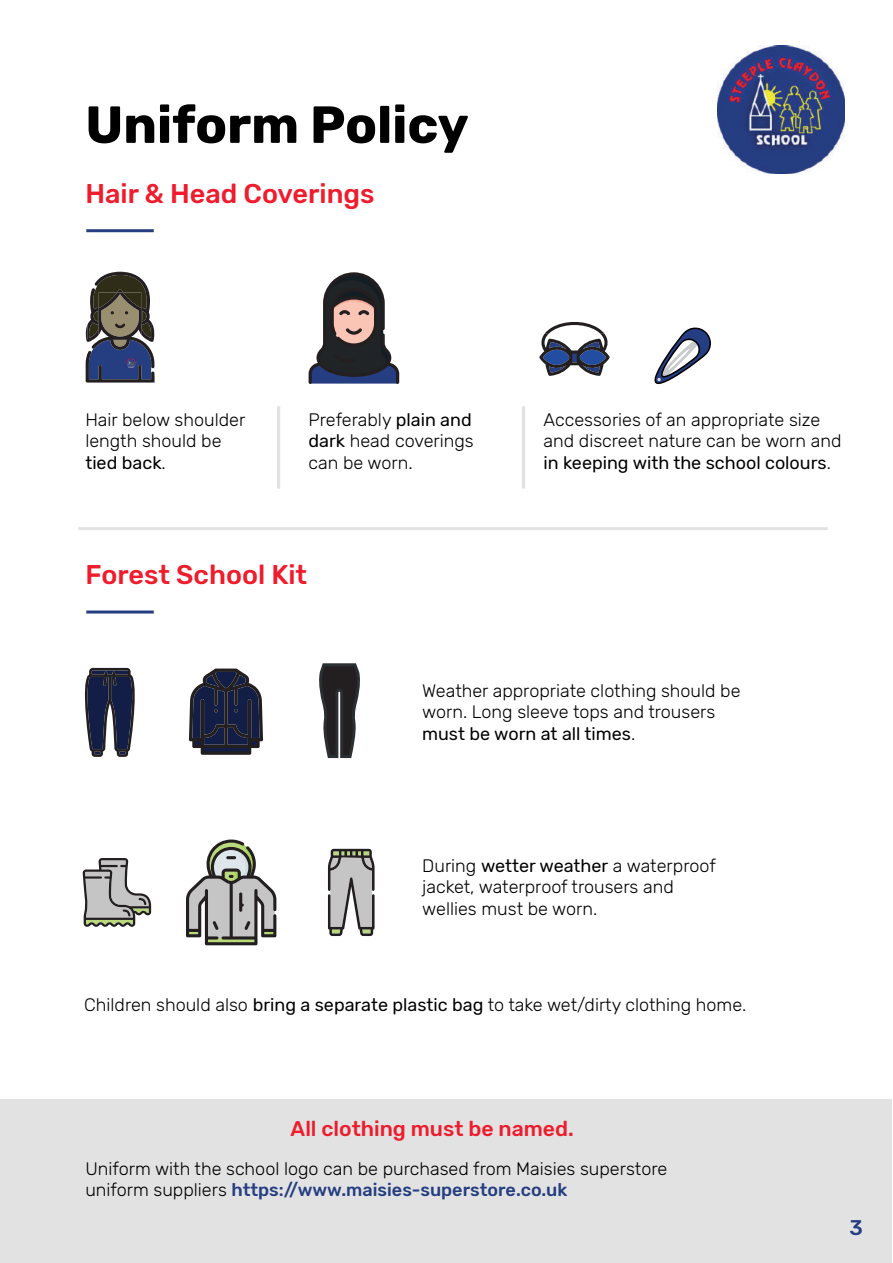
<style>
.page{position:relative;width:893px;height:1263px;background:#fff}
.page>*{position:absolute;margin:0;border:0;box-sizing:border-box;transform-origin:0 0}
.t1{font:700 52.2px "Rubik";color:#000001}
.t2{font:500 27px "Rubik";color:#ee1c2c}
.t3{font:500 21.15px "Rubik";color:#ee1c2c}
.t4{font:500 21.15px "Rubik";color:#253d81}
.t5{font:300 18px/21.6px "Rubik";color:#000001}
.s1{font-weight:400}
.s2{font-weight:500;color:#253d81}
</style>
<div class="page">
<div style="left:0;top:1100px;width:891px;height:163px;background:#e1e2e1"></div>
<img style="left:717px;top:46px;width:127px;height:127px">
<hr style="left:86px;top:229px;width:68px;height:3px;background:#253d81">
<hr style="left:86px;top:610px;width:68px;height:3px;background:#253d81">
<hr style="left:78px;top:527px;width:750px;height:3px;background:#e1e2e1">
<hr style="left:277px;top:406px;width:3px;height:83px;background:#e1e2e1">
<hr style="left:522px;top:406px;width:3px;height:83px;background:#e1e2e1">
<svg style="left:189px;top:668px;width:74px;height:87px;background:#404459"></svg>
<svg style="left:85px;top:668px;width:50px;height:89px"></svg>
<svg style="left:85px;top:272px;width:70px;height:111px;background:#60626a"></svg>
<svg style="left:654px;top:327px;width:57px;height:58px"></svg>
<svg style="left:539px;top:322px;width:71px;height:54px"></svg>
<img style="left:124px;top:357px;width:13px;height:14px">
<svg style="left:83px;top:858px;width:68px;height:69px"></svg>
<svg style="left:186px;top:839px;width:90px;height:106px"></svg>
<svg style="left:328px;top:849px;width:47px;height:87px;background:#a1a19e"></svg>
<svg style="left:319px;top:663px;width:41px;height:96px"></svg>
<svg style="left:309px;top:272px;width:90px;height:112px"></svg>
<h1 class="t1" style="left:85px;top:94px;width:385px">Uniform Policy</h1>
<h2 class="t2" style="left:85px;top:178px;width:291px">Hair &amp; Head Coverings</h2>
<p class="t5" style="left:85px;top:409px;width:161px">Hair below shoulder length should be <span class="s1">tied back</span>.</p>
<p class="t5" style="left:543px;top:409px;width:299px">Accessories of an appropriate size and discreet nature can be worn and <span class="s1">in keeping with the school colours</span>.</p>
<p class="t5" style="left:309px;top:409px;width:167px;text-align:justify">Preferably <span class="s1">plain and dark</span> head coverings can be worn.</p>
<h2 class="t2" style="left:85px;top:559px;width:223px">Forest School Kit</h2>
<p class="t5" style="left:422px;top:680px;width:320px">Weather appropriate clothing should be worn. Long sleeve tops and trousers <span class="s1">must be worn at all times</span>.</p>
<p class="t5" style="left:422px;top:855px;width:295px">During <span class="s1">wetter weather</span> a waterproof jacket, waterproof trousers and wellies must be worn.</p>
<p class="t5" style="left:84px;top:994px;width:664px">Children should also <span class="s1">bring a separate plastic bag</span> to take wet/dirty clothing home.</p>
<p class="t3" style="left:291px;top:1117px;width:285px">All clothing must be named.</p>
<p class="t5" style="left:85px;top:1158px;width:583px">Uniform with the school logo can be purchased from Maisies superstore uniform suppliers <span class="s2">https://www.maisies-superstore.co.uk</span></p>
<p class="t4" style="left:850px;top:1215px;width:15px">3</p>
</div>
